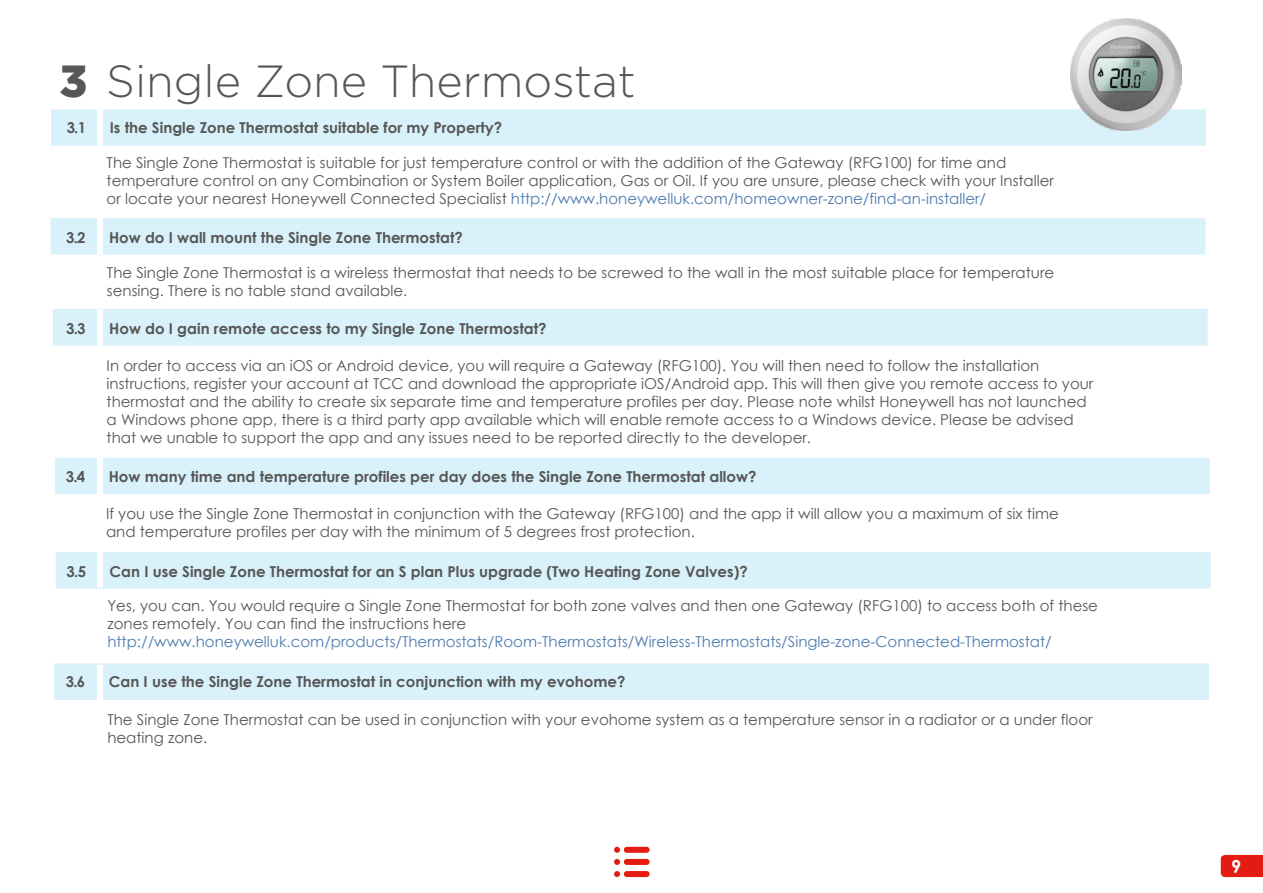
<style>
.page{position:relative;width:1263px;height:893px;background:#fff}
.page>*{position:absolute;margin:0;border:0;box-sizing:border-box;transform-origin:0 0}
.t1{font:300 45px "Gotham";color:#575756}
.t2{font:700 18px "Century Gothic";color:#fff}
.t3{font:15px/18px "Century Gothic";color:#575656}
.t4{font:700 15px "Century Gothic";color:#575756}
.t5{font:15px "Century Gothic";color:#4e7baf}
.s1{font-weight:900}
.s2{color:#4e7baf}
</style>
<div class="page">
<svg style="left:1221px;top:855px;width:42px;height:22px"></svg>
<div style="left:51px;top:109px;width:1155px;height:37px;background:#d9f1fb"></div>
<div style="left:97px;top:109px;width:6px;height:37px;background:#fff"></div>
<img style="left:1070px;top:18px;width:111px;height:113px">
<div style="left:627px;top:847px;width:20px;height:6px;background:#e41b13"></div>
<div style="left:627px;top:859px;width:20px;height:6px;background:#e41b13"></div>
<div style="left:627px;top:871px;width:20px;height:6px;background:#e41b13"></div>
<svg style="left:614px;top:859px;width:6px;height:6px"></svg>
<svg style="left:614px;top:847px;width:6px;height:6px"></svg>
<svg style="left:614px;top:871px;width:6px;height:6px"></svg>
<div style="left:51px;top:218px;width:1154px;height:37px;background:#d9f1fb"></div>
<div style="left:97px;top:218px;width:6px;height:36px;background:#fff"></div>
<div style="left:53px;top:309px;width:1155px;height:37px;background:#d9f1fb"></div>
<div style="left:97px;top:309px;width:6px;height:37px;background:#fff"></div>
<div style="left:55px;top:458px;width:1155px;height:36px;background:#d9f1fb"></div>
<div style="left:97px;top:458px;width:6px;height:36px;background:#fff"></div>
<div style="left:56px;top:552px;width:1155px;height:37px;background:#d9f1fb"></div>
<div style="left:97px;top:551px;width:6px;height:36px;background:#fff"></div>
<div style="left:54px;top:663px;width:1155px;height:37px;background:#d9f1fb"></div>
<div style="left:97px;top:665px;width:6px;height:36px;background:#fff"></div>
<h1 class="t1" style="left:60px;top:56px;width:578px"><span class="s1">3</span> Single Zone Thermostat</h1>
<p class="t4" style="left:67px;top:116px;width:21px">3.1</p>
<p class="t4" style="left:110px;top:116px;width:394px">Is the Single Zone Thermostat suitable for my Property?</p>
<p class="t3" style="left:107px;top:154px;width:949px">The Single Zone Thermostat is suitable for just temperature control or with the addition of the Gateway (RFG100) for time and temperature control on any Combination or System Boiler application, Gas or Oil. If you are unsure, please check with your Installer or locate your nearest Honeywell Connected Specialist <span class="s2">http://www.honeywelluk.com/homeowner-zone/find-an-installer/</span></p>
<p class="t4" style="left:66px;top:227px;width:21px">3.2</p>
<p class="t4" style="left:109px;top:227px;width:355px">How do I wall mount the Single Zone Thermostat?</p>
<p class="t3" style="left:107px;top:263px;width:949px">The Single Zone Thermostat is a wireless thermostat that needs to be screwed to the wall in the most suitable place for temperature sensing. There is no table stand available.</p>
<p class="t4" style="left:66px;top:317px;width:21px">3.3</p>
<p class="t4" style="left:109px;top:317px;width:439px">How do I gain remote access to my Single Zone Thermostat?</p>
<p class="t3" style="left:107px;top:356px;width:988px">In order to access via an iOS or Android device, you will require a Gateway (RFG100). You will then need to follow the installation instructions, register your account at TCC and download the appropriate iOS/Android app. This will then give you remote access to your thermostat and the ability to create six separate time and temperature profiles per day. Please note whilst Honeywell has not launched a Windows phone app, there is a third party app available which will enable remote access to a Windows device. Please be advised that we unable to support the app and any issues need to be reported directly to the developer.</p>
<p class="t4" style="left:66px;top:465px;width:21px">3.4</p>
<p class="t4" style="left:109px;top:465px;width:649px">How many time and temperature profiles per day does the Single Zone Thermostat allow?</p>
<p class="t3" style="left:106px;top:504px;width:954px">If you use the Single Zone Thermostat in conjunction with the Gateway (RFG100) and the app it will allow you a maximum of six time and temperature profiles per day with the minimum of 5 degrees frost protection.</p>
<p class="t4" style="left:67px;top:560px;width:21px">3.5</p>
<p class="t4" style="left:110px;top:560px;width:640px">Can I use Single Zone Thermostat for an S plan Plus upgrade (Two Heating Zone Valves)?</p>
<p class="t3" style="left:107px;top:597px;width:992px">Yes, you can. You would require a Single Zone Thermostat for both zone valves and then one Gateway (RFG100) to access both of these zones remotely. You can find the instructions here</p>
<p class="t5" style="left:107px;top:631px;width:946px">http://www.honeywelluk.com/products/Thermostats/Room-Thermostats/Wireless-Thermostats/Single-zone-Connected-Thermostat/</p>
<p class="t4" style="left:66px;top:670px;width:21px">3.6</p>
<p class="t4" style="left:109px;top:670px;width:518px">Can I use the Single Zone Thermostat in conjunction with my evohome?</p>
<p class="t3" style="left:107px;top:710px;width:987px">The Single Zone Thermostat can be used in conjunction with your evohome system as a temperature sensor in a radiator or a under floor heating zone.</p>
<p class="t2" style="left:1231px;top:853px;width:12px">9</p>
</div>
